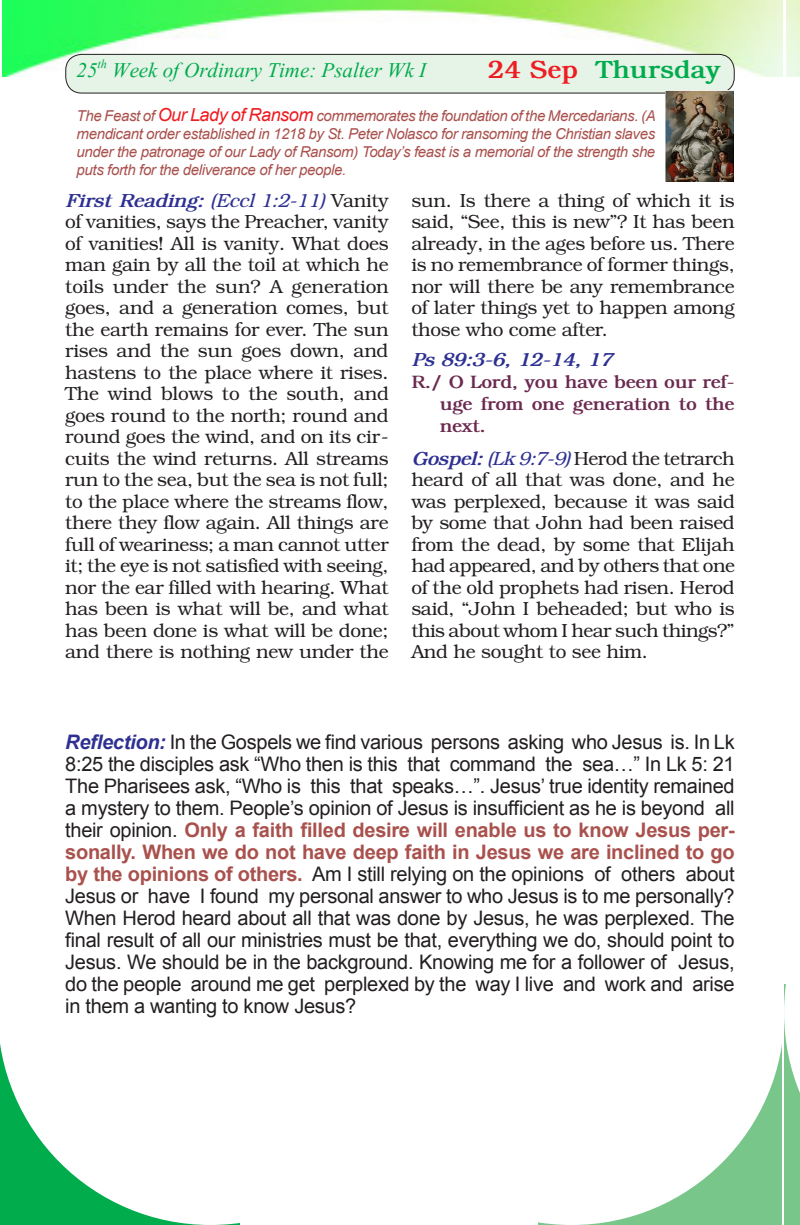
<style>
.page{position:relative;width:800px;height:1225px;background:#fff}
.page>*{position:absolute;margin:0;border:0;box-sizing:border-box;transform-origin:0 0}
.PgHd0{font:26px "Vijaya";color:#00ac4c}
.PgHDayR{font:700 25px "Bookman";color:#00ac4c}
.Refl01{font:20px/22px "Arial";letter-spacing:-.015em;color:#231f20;text-align:justify}
.BodyTxtM{font:19px/21.6px "Bookman";letter-spacing:-.015em;color:#231f20;text-align:justify}
.Psalms{font:italic 700 19px "Bookman";letter-spacing:-.015em;color:#2e3092}
.Rspons{font:700 18px/22px "Bookman";letter-spacing:-.015em;color:#6b2a50;text-align:justify}
.StHist{font:italic 15px/18px "Arial";letter-spacing:-.025em;color:#a9514d;text-align:justify}
.s1{color:#ee1d23}
.s2{font-size:18px;color:#ee1d23}
.s3{font-weight:700;font-style:italic;color:#2e3092}
.s4{font-style:italic;color:#2e3092}
.s5{font-weight:700;color:#a9514d}
</style>
<div class="page">
<img style="left:2px;top:0;width:780px;height:76px">
<svg style="left:0;top:1043px;width:240px;height:182px"></svg>
<svg style="left:784px;top:984px;width:15px;height:241px"></svg>
<div style="left:537px;top:984px;width:244px;height:241px;background:#79c68b"></div>
<div style="left:359px;top:799px;width:425px;height:426px;background:#fff;border-radius:50%"></div>
<div style="left:66px;top:54px;width:668px;height:39px;background:#e6f3e7;border-radius:16px"></div>
<div style="left:65px;top:54px;width:669px;height:40px;border:1px solid #231f20;border-radius:16px"></div>
<img style="left:665px;top:91px;width:68px;height:90px">
<p class="PgHd0" style="left:77px;top:49px;width:351px">25<sup>th</sup> Week of Ordinary Time: Psalter Wk I</p>
<p class="PgHDayR" style="left:488px;top:55px;width:234px"><span class="s1">24 Sep</span> Thursday</p>
<p class="StHist" style="left:77px;top:106px;width:580px">The Feast of <span class="s2">Our Lady of Ransom</span> commemorates the foundation of the Mercedarians. (A mendicant order established in 1218 by St. Peter Nolasco for ransoming the Christian slaves under the patronage of our Lady of Ransom) Today’s feast is a memorial of the strength she puts forth for the deliverance of her people.</p>
<p class="BodyTxtM" style="left:65px;top:189px;width:325px"><span class="s3">First Reading:</span> <span class="s4">(Eccl 1:2-11)</span> Vanity of vanities, says the Preacher, vanity of vanities! All is vanity. What does man gain by all the toil at which he toils under the sun? A generation goes, and a generation comes, but the earth remains for ever. The sun rises and the sun goes down, and hastens to the place where it rises.<br>The wind blows to the south, and goes round to the north; round and round goes the wind, and on its cir&shy;cuits the wind returns. All streams run to the sea, but the sea is not full; to the place where the streams flow, there they flow again. All things are full of weariness; a man cannot utter it; the eye is not satisfied with seeing, nor the ear filled with hearing. What has been is what will be, and what has been done is what will be done; and there is nothing new under the</p>
<p class="BodyTxtM" style="left:411px;top:189px;width:325px">sun. Is there a thing of which it is said, “See, this is new”? It has been already, in the ages before us. There is no remembrance of former things, nor will there be any remembrance of later things yet to happen among those who come after.</p>
<p class="Psalms" style="left:411px;top:348px;width:202px">Ps 89:3-6, 12-14, 17</p>
<p class="Rspons" style="left:439px;top:371px;width:296px;text-indent:-28px">R./ O Lord, you have been our ref&shy;uge from one generation to the next.</p>
<p class="BodyTxtM" style="left:411px;top:447px;width:325px"><span class="s3">Gospel:</span> <span class="s4">(Lk 9:7-9)</span> Herod the tetrarch heard of all that was done, and he was perplexed, because it was said by some that John had been raised from the dead, by some that Elijah had appeared, and by others that one of the old prophets had risen. Herod said, “John I beheaded; but who is this about whom I hear such things?” And he sought to see him.</p>
<p class="Refl01" style="left:65px;top:731px;width:671px"><span class="s3">Reflection:</span> In the Gospels we find various persons asking who Jesus is. In Lk 8:25 the disciples ask “Who then is this that command the sea…” In Lk 5: 21<br>The Pharisees ask, “Who is this that speaks…”. Jesus’ true identity remained a mystery to them. People’s opinion of Jesus is insufficient as he is beyond all their opinion. <span class="s5">Only a faith filled desire will enable us to know Jesus per&shy;sonally. When we do not have deep faith in Jesus we are inclined to go by the opinions of others.</span> Am I still relying on the opinions of others about Jesus or have I found my personal answer to who Jesus is to me personally?<br>When Herod heard about all that was done by Jesus, he was perplexed. The final result of all our ministries must be that, everything we do, should point to Jesus. We should be in the background. Knowing me for a follower of Jesus, do the people around me get perplexed by the way I live and work and arise in them a wanting to know Jesus?</p>
</div>
